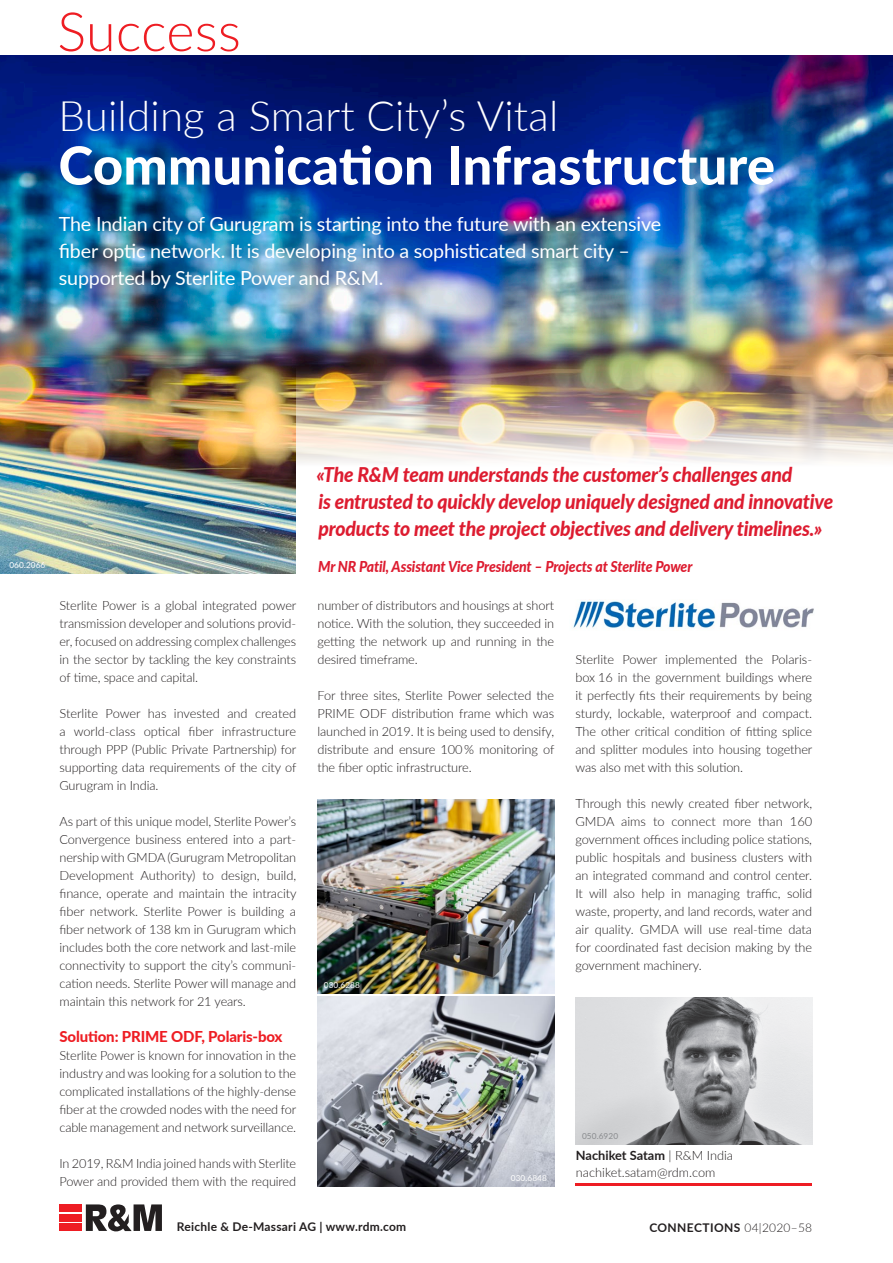
<style>
.page{position:relative;width:893px;height:1263px;background:#fff}
.page>*{position:absolute;margin:0;border:0;box-sizing:border-box;transform-origin:0 0}
.t1{font:300 54px "Lato";color:#ee1d23}
.t2{font:800 52.5px "Lato";letter-spacing:.005em;color:#fff}
.t3{font:300 42px "Lato";letter-spacing:.005em;color:#fff}
.Zitat_NEU{font:italic 800 20.25px/27px "Lato";letter-spacing:-.01em;color:#dd1c30;scale:.96 1}
.Lead_d{font:19.5px "Lato";letter-spacing:-.01em;color:#fff}
.Zitat_Zitierter{font:italic 800 15px "Lato";letter-spacing:-.01em;color:#dd1c30;scale:.94 1}
.Subline_SUCCESS{font:800 15px "Lato";letter-spacing:-.01em;color:#ee1d23}
.Lauftext_e{font:300 12.75px/18px "Lato";letter-spacing:-.01em;color:#231f20;text-align:justify}
.t4{font:700 12.75px "Lato";color:#231f20}
.t5{font:700 12px "Lato";letter-spacing:.02em;color:#231f20}
.Bildnummern{font:8.25px "Lato";letter-spacing:.01em;color:#fff}
.Bildnummern-2{font:8.25px "Lato";letter-spacing:.01em;color:#8a8c8f}
.s1{font-weight:300}
</style>
<div class="page">
<img style="left:576px;top:997px;width:237px;height:148px">
<hr style="left:575px;top:1184px;width:237px;height:2px;background:#ee1d23">
<img style="left:0;top:55px;width:893px;height:518px">
<img style="left:573px;top:601px;width:241px;height:28px">
<img style="left:317px;top:799px;width:237px;height:194px">
<img style="left:317px;top:996px;width:237px;height:190px">
<img style="left:296px;top:351px;width:597px;height:222px">
<svg style="left:247px;top:258px;width:70px;height:50px;background:#7bafce"></svg>
<svg style="left:86px;top:1204px;width:76px;height:27px"></svg>
<div style="left:60px;top:1214px;width:22px;height:8px;background:#ee1d23"></div>
<div style="left:60px;top:1204px;width:22px;height:8px;background:#ee1d23"></div>
<div style="left:60px;top:1223px;width:22px;height:8px;background:#ee1d23"></div>
<p class="t1" style="left:57px;top:-6px;width:185px">Success</p>
<p class="t3" style="left:59px;top:86px;width:501px">Building a Smart City’s Vital</p>
<p class="t2" style="left:59px;top:126px;width:718px">Communication Infrastructure</p>
<p class="Lead_d" style="left:59px;top:210px;width:604px">The Indian city of Gurugram is starting into the future with an extensive</p>
<p class="Lead_d" style="left:59px;top:237px;width:572px">fiber optic network. It is developing into a sophisticated smart city –</p>
<p class="Lead_d" style="left:59px;top:264px;width:326px">supported by Sterlite Power and R&amp;M.</p>
<p class="Bildnummern" style="left:9px;top:559px;width:38px">060.2066</p>
<p class="Lauftext_e" style="left:60px;top:596px;width:238px">Sterlite Power is a global integrated power transmission developer and solutions provid&shy;er, focused on addressing complex challenges in the sector by tackling the key constraints of time, space and capital.</p>
<p class="Lauftext_e" style="left:60px;top:704px;width:238px">Sterlite Power has invested and created a world-class optical fiber infrastructure through PPP (Public Private Partnership) for supporting data requirements of the city of Gurugram in India.</p>
<p class="Lauftext_e" style="left:60px;top:812px;width:238px">As part of this unique model, Sterlite Power’s Convergence business entered into a part&shy;nership with GMDA (Gurugram Metropolitan Development Authority) to design, build, finance, operate and maintain the intracity fiber network. Sterlite Power is building a fiber network of 138 km in Gurugram which includes both the core network and last-mile connectivity to support the city’s communi&shy;cation needs. Sterlite Power will manage and maintain this network for 21 years.</p>
<p class="Subline_SUCCESS" style="left:60px;top:1026px;width:225px">Solution: PRIME ODF, Polaris-box</p>
<p class="Lauftext_e" style="left:60px;top:1046px;width:238px">Sterlite Power is known for innovation in the industry and was looking for a solution to the complicated installations of the highly-dense fiber at the crowded nodes with the need for cable management and network surveillance.</p>
<p class="Lauftext_e" style="left:60px;top:1154px;width:238px">In 2019, R&amp;M India joined hands with Sterlite<br>Power and provided them with the required</p>
<p class="Zitat_NEU" style="left:316px;top:461px;width:497px">«The R&amp;M team understands the customer’s challenges and</p>
<p class="Zitat_NEU" style="left:318px;top:488px;width:538px">is entrusted to quickly develop uniquely designed and innovative products to meet the project objectives and delivery timelines.»</p>
<p class="Zitat_Zitierter" style="left:318px;top:556px;width:400px">Mr NR Patil, Assistant Vice President – Projects at Sterlite Power</p>
<p class="Lauftext_e" style="left:317px;top:596px;width:238px">number of distributors and housings at short notice. With the solution, they succeeded in getting the network up and running in the desired timeframe.</p>
<p class="Lauftext_e" style="left:317px;top:686px;width:238px">For three sites, Sterlite Power selected the PRIME ODF distribution frame which was launched in 2019. It is being used to densify, distribute and ensure 100 % monitoring of the fiber optic infrastructure.</p>
<p class="Bildnummern" style="left:324px;top:979px;width:38px">030.6288</p>
<p class="Lauftext_e" style="left:575px;top:650px;width:238px">Sterlite Power implemented the Polaris&shy;box 16 in the government buildings where it perfectly fits their requirements by being sturdy, lockable, waterproof and compact.<br>The other critical condition of fitting splice and splitter modules into housing together was also met with this solution.</p>
<p class="Lauftext_e" style="left:575px;top:794px;width:238px">Through this newly created fiber network, GMDA aims to connect more than 160 government offices including police stations, public hospitals and business clusters with an integrated command and control center.<br>It will also help in managing traffic, solid waste, property, and land records, water and air quality. GMDA will use real-time data for coordinated fast decision making by the government machinery.</p>
<p class="Bildnummern" style="left:511px;top:1172px;width:38px">030.6848</p>
<p class="Bildnummern-2" style="left:582px;top:1130px;width:38px">050.6920</p>
<p class="t4" style="left:576px;top:1146px;width:159px">Nachiket Satam <span class="s1">| R&amp;M India</span></p>
<p class="Lauftext_e" style="left:576px;top:1162px;width:141px">nachiket.satam@rdm.com</p>
<p class="t5" style="left:177px;top:1218px;width:231px">Reichle &amp; De-Massari AG | www.rdm.com</p>
<p class="t5" style="left:649px;top:1219px;width:164px">CONNECTIONS <span class="s1">04|2020–58</span></p>
</div>
